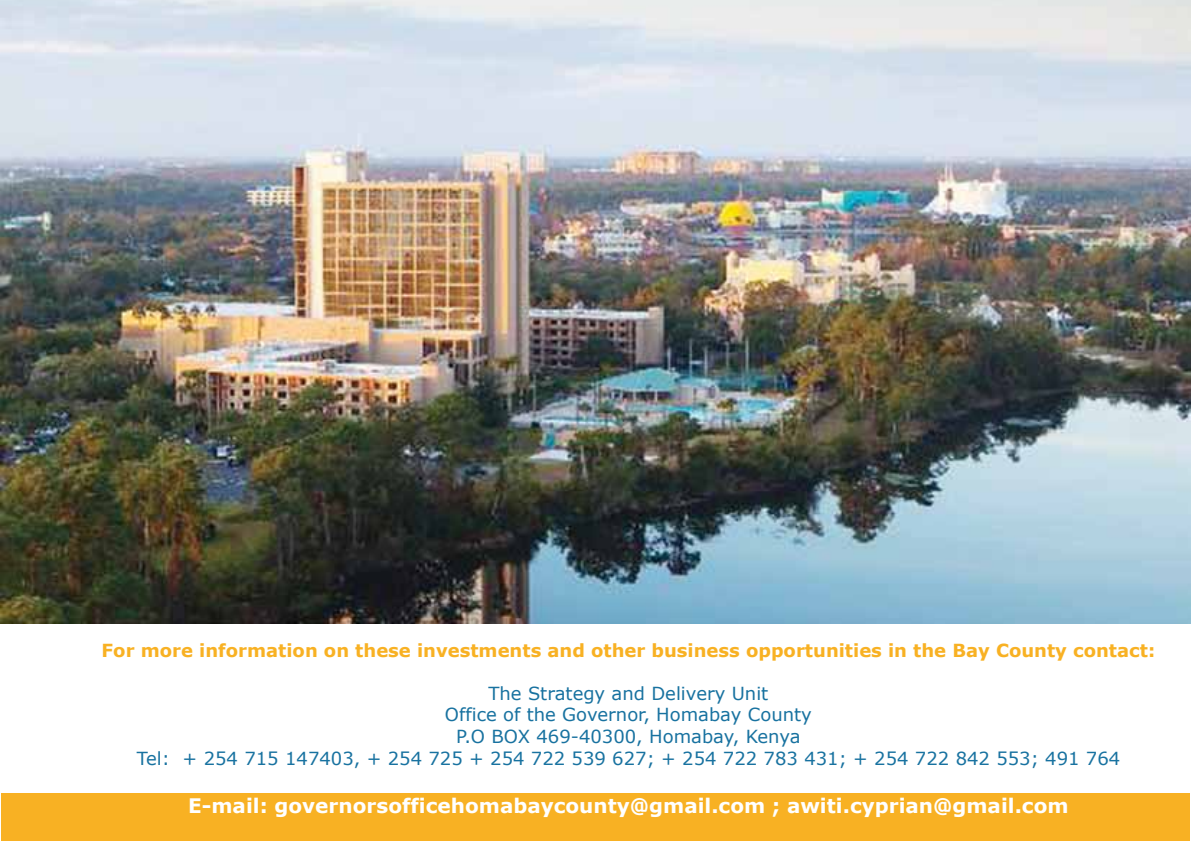
<style>
.page{position:relative;width:1191px;height:842px;background:#fff}
.page>*{position:absolute;margin:0;border:0;box-sizing:border-box;transform-origin:0 0}
.t1{font:700 20px "Verdana";color:#fff}
.t2{font:18px/21.6px "Verdana";color:#1872a0;text-align:center}
.t3{font:700 18px "Verdana";color:#f8b123}
</style>
<div class="page">
<div style="left:1px;top:793px;width:1188px;height:47px;background:#f8b123"></div>
<img style="left:1px;top:0;width:1190px;height:623px">
<p class="t3" style="left:102px;top:638px;width:1055px">For more information on these investments and other business opportunities in the Bay County contact:</p>
<p class="t2" style="left:137px;top:682px;width:984px">The Strategy and Delivery Unit<br>Office of the Governor, Homabay County<br>P.O BOX 469-40300, Homabay, Kenya<br>Tel: + 254 715 147403, + 254 725 + 254 722 539 627; + 254 722 783 431; + 254 722 842 553; 491 764</p>
<p class="t1" style="left:188px;top:792px;width:882px">E-mail: governorsofficehomabaycounty@gmail.com ; awiti.cyprian@gmail.com</p>
</div>
